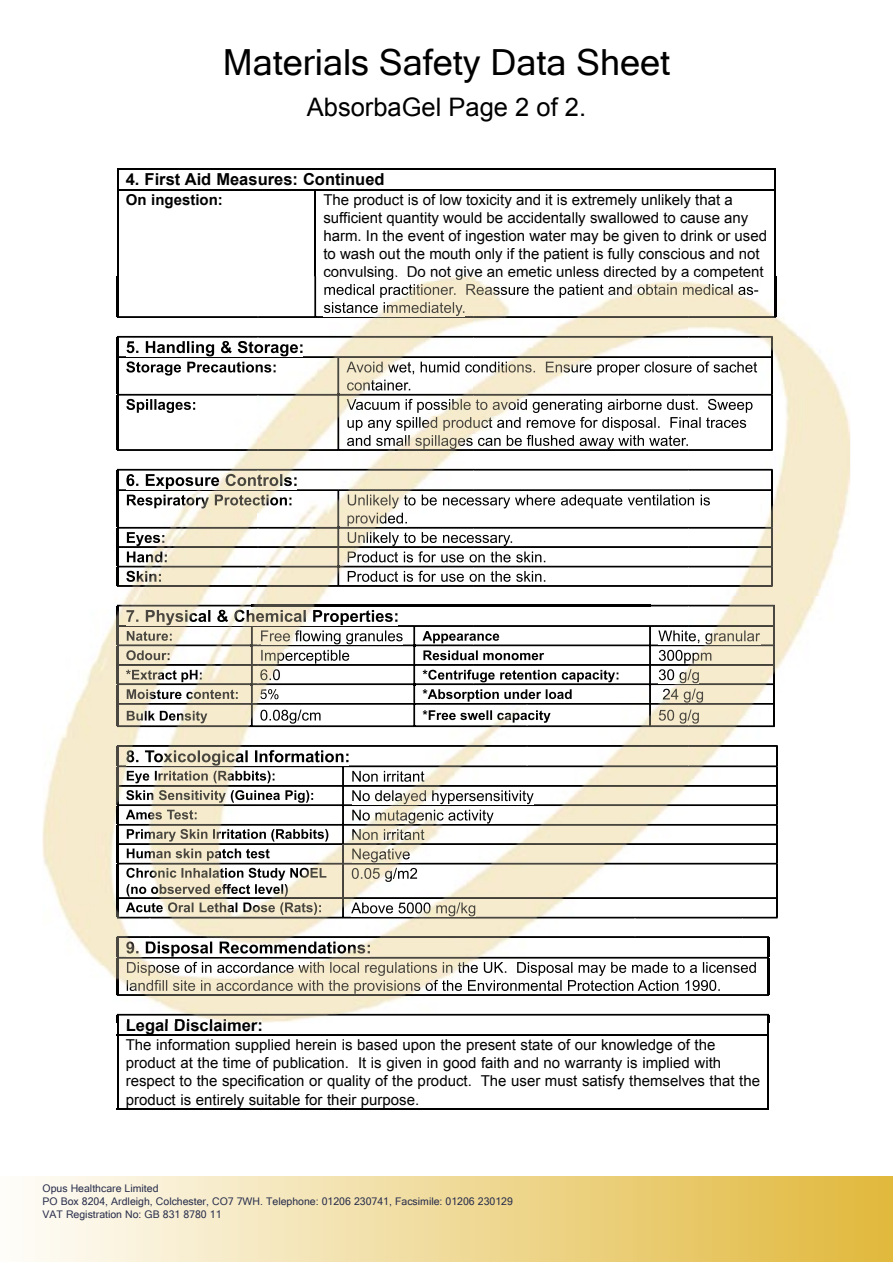
<style>
.page{position:relative;width:893px;height:1263px;background:#fff}
.page>*{position:absolute;margin:0;border:0;box-sizing:border-box;transform-origin:0 0}
.t1{font:36px "Microsoft Sans Serif";color:#000}
.t2{font:25.5px "Arial";color:#000}
.t3{font:700 16.5px "Arial";color:#000}
.t4{font:15px/18px "Arial";color:#000}
.t5{font:700 15px "Arial";color:#000}
.t6{font:10.5px/12.6px "Microsoft Sans Serif";color:#292e4c}
</style>
<div class="page">
<hr style="left:117px;top:168px;width:198px;height:2px;background:#000">
<svg style="left:117px;top:170px;width:1px;height:19px"></svg>
<hr style="left:315px;top:168px;width:461px;height:2px;background:#000">
<svg style="left:774px;top:170px;width:2px;height:19px"></svg>
<hr style="left:117px;top:189px;width:198px;height:1px;background:#000">
<hr style="left:117px;top:190px;width:1px;height:126px;background:#000">
<hr style="left:315px;top:189px;width:461px;height:1px;background:#000">
<hr style="left:315px;top:190px;width:1px;height:126px;background:#000">
<hr style="left:774px;top:190px;width:2px;height:126px;background:#000">
<hr style="left:117px;top:1034px;width:652px;height:2px;background:#000">
<hr style="left:117px;top:1036px;width:1px;height:72px;background:#000">
<hr style="left:767px;top:1036px;width:2px;height:72px;background:#000">
<hr style="left:117px;top:1108px;width:652px;height:1px;background:#000">
<div style="left:0;top:1177px;width:892px;height:85px;background:linear-gradient(to right,#fefdfa,#e1b93d)"></div>
<img style="left:45px;top:276px;width:805px;height:533px">
<img style="left:43px;top:809px;width:107px;height:214px">
<img style="left:743px;top:809px;width:35px;height:214px">
<img style="left:117px;top:276px;width:1px;height:40px">
<img style="left:315px;top:276px;width:1px;height:40px">
<img style="left:774px;top:276px;width:2px;height:40px">
<img style="left:117px;top:316px;width:659px;height:2px">
<img style="left:324px;top:276px;width:440px;height:4px">
<img style="left:324px;top:284px;width:434px;height:14px">
<img style="left:324px;top:302px;width:140px;height:14px">
<img style="left:117px;top:336px;width:655px;height:1px">
<img style="left:118px;top:356px;width:653px;height:2px">
<img style="left:117px;top:359px;width:1px;height:90px">
<svg style="left:117px;top:337px;width:1px;height:22px"></svg>
<img style="left:338px;top:359px;width:1px;height:90px">
<img style="left:771px;top:359px;width:1px;height:90px">
<svg style="left:771px;top:337px;width:1px;height:22px"></svg>
<img style="left:118px;top:394px;width:653px;height:1px">
<img style="left:117px;top:449px;width:655px;height:2px">
<img style="left:127px;top:341px;width:175px;height:15px">
<img style="left:126px;top:361px;width:150px;height:14px">
<img style="left:346px;top:361px;width:411px;height:14px">
<img style="left:347px;top:380px;width:63px;height:10px">
<img style="left:126px;top:399px;width:69px;height:14px">
<img style="left:347px;top:399px;width:406px;height:14px">
<img style="left:347px;top:417px;width:400px;height:14px">
<img style="left:347px;top:435px;width:341px;height:14px">
<img style="left:117px;top:469px;width:655px;height:1px">
<img style="left:118px;top:489px;width:653px;height:2px">
<img style="left:117px;top:492px;width:1px;height:35px">
<svg style="left:117px;top:470px;width:1px;height:22px"></svg>
<img style="left:338px;top:492px;width:1px;height:35px">
<img style="left:771px;top:492px;width:1px;height:35px">
<svg style="left:771px;top:470px;width:1px;height:22px"></svg>
<img style="left:118px;top:527px;width:653px;height:1px">
<img style="left:118px;top:546px;width:653px;height:2px">
<img style="left:118px;top:566px;width:653px;height:1px">
<img style="left:117px;top:585px;width:655px;height:2px">
<svg style="left:117px;top:527px;width:1px;height:59px"></svg>
<svg style="left:338px;top:527px;width:1px;height:59px"></svg>
<svg style="left:771px;top:527px;width:1px;height:59px"></svg>
<img style="left:126px;top:474px;width:171px;height:15px">
<img style="left:127px;top:495px;width:164px;height:13px">
<img style="left:348px;top:495px;width:362px;height:13px">
<img style="left:347px;top:513px;width:60px;height:13px">
<img style="left:127px;top:532px;width:37px;height:14px">
<img style="left:348px;top:532px;width:164px;height:14px">
<img style="left:127px;top:551px;width:40px;height:11px">
<img style="left:348px;top:551px;width:197px;height:11px">
<img style="left:126px;top:571px;width:35px;height:11px">
<img style="left:348px;top:571px;width:197px;height:11px">
<img style="left:117px;top:605px;width:658px;height:1px">
<img style="left:118px;top:625px;width:655px;height:2px">
<img style="left:118px;top:645px;width:655px;height:1px">
<img style="left:118px;top:664px;width:655px;height:2px">
<img style="left:118px;top:683px;width:655px;height:2px">
<img style="left:118px;top:703px;width:655px;height:1px">
<img style="left:649px;top:705px;width:2px;height:20px">
<svg style="left:649px;top:627px;width:2px;height:78px"></svg>
<img style="left:773px;top:705px;width:2px;height:20px">
<svg style="left:773px;top:606px;width:2px;height:99px"></svg>
<img style="left:117px;top:725px;width:658px;height:2px">
<svg style="left:117px;top:606px;width:1px;height:120px"></svg>
<svg style="left:251px;top:627px;width:2px;height:99px"></svg>
<img style="left:118px;top:766px;width:658px;height:152px">
<svg style="left:414px;top:627px;width:1px;height:99px"></svg>
<img style="left:126px;top:610px;width:271px;height:15px">
<img style="left:127px;top:631px;width:45px;height:10px">
<img style="left:261px;top:630px;width:142px;height:14px">
<img style="left:422px;top:631px;width:77px;height:12px">
<img style="left:658px;top:630px;width:102px;height:14px">
<img style="left:126px;top:650px;width:43px;height:10px">
<img style="left:261px;top:650px;width:88px;height:14px">
<img style="left:423px;top:650px;width:121px;height:10px">
<img style="left:659px;top:650px;width:52px;height:14px">
<img style="left:126px;top:670px;width:76px;height:12px">
<img style="left:260px;top:669px;width:20px;height:11px">
<img style="left:423px;top:670px;width:192px;height:12px">
<img style="left:659px;top:669px;width:40px;height:14px">
<img style="left:127px;top:689px;width:111px;height:10px">
<img style="left:260px;top:689px;width:18px;height:10px">
<img style="left:423px;top:689px;width:149px;height:13px">
<img style="left:658px;top:688px;width:45px;height:15px">
<img style="left:127px;top:711px;width:80px;height:12px">
<img style="left:260px;top:709px;width:61px;height:15px">
<img style="left:423px;top:710px;width:128px;height:13px">
<img style="left:659px;top:709px;width:40px;height:15px">
<img style="left:117px;top:745px;width:660px;height:2px">
<img style="left:118px;top:785px;width:658px;height:2px">
<img style="left:118px;top:804px;width:658px;height:2px">
<img style="left:118px;top:824px;width:658px;height:1px">
<img style="left:118px;top:863px;width:658px;height:1px">
<img style="left:117px;top:865px;width:1px;height:32px">
<svg style="left:117px;top:747px;width:1px;height:118px"></svg>
<img style="left:342px;top:865px;width:2px;height:32px">
<svg style="left:342px;top:767px;width:2px;height:98px"></svg>
<img style="left:776px;top:865px;width:1px;height:32px">
<svg style="left:776px;top:747px;width:1px;height:118px"></svg>
<img style="left:118px;top:897px;width:658px;height:2px">
<svg style="left:117px;top:897px;width:1px;height:21px"></svg>
<svg style="left:342px;top:897px;width:2px;height:21px"></svg>
<svg style="left:776px;top:897px;width:1px;height:21px"></svg>
<img style="left:126px;top:750px;width:222px;height:16px">
<img style="left:118px;top:938px;width:649px;height:56px">
<img style="left:127px;top:771px;width:144px;height:12px">
<img style="left:352px;top:771px;width:72px;height:11px">
<img style="left:126px;top:790px;width:183px;height:13px">
<svg style="left:311px;top:793px;width:2px;height:7px"></svg>
<img style="left:352px;top:790px;width:182px;height:14px">
<img style="left:126px;top:810px;width:67px;height:9px">
<svg style="left:195px;top:812px;width:2px;height:7px"></svg>
<img style="left:352px;top:810px;width:142px;height:14px">
<img style="left:127px;top:829px;width:201px;height:13px">
<img style="left:352px;top:829px;width:72px;height:11px">
<img style="left:127px;top:848px;width:143px;height:13px">
<img style="left:352px;top:848px;width:58px;height:14px">
<img style="left:126px;top:868px;width:201px;height:12px">
<img style="left:126px;top:884px;width:162px;height:13px">
<img style="left:352px;top:868px;width:65px;height:14px">
<img style="left:126px;top:902px;width:191px;height:13px">
<svg style="left:319px;top:905px;width:2px;height:7px"></svg>
<img style="left:351px;top:902px;width:124px;height:14px">
<img style="left:117px;top:936px;width:652px;height:2px">
<img style="left:118px;top:957px;width:649px;height:1px">
<img style="left:117px;top:959px;width:1px;height:35px">
<svg style="left:117px;top:938px;width:1px;height:21px"></svg>
<img style="left:118px;top:1015px;width:649px;height:8px">
<img style="left:767px;top:959px;width:2px;height:35px">
<svg style="left:767px;top:938px;width:2px;height:21px"></svg>
<img style="left:117px;top:994px;width:652px;height:2px">
<img style="left:126px;top:941px;width:244px;height:16px">
<img style="left:127px;top:962px;width:630px;height:14px">
<img style="left:127px;top:980px;width:593px;height:14px">
<img style="left:117px;top:1014px;width:652px;height:1px">
<svg style="left:117px;top:1015px;width:1px;height:19px"></svg>
<svg style="left:767px;top:1015px;width:2px;height:19px"></svg>
<img style="left:127px;top:1019px;width:134px;height:4px">
<h1 class="t1" style="left:223px;top:42px;width:449px">Materials Safety Data Sheet</h1>
<h2 class="t2" style="left:307px;top:91px;width:281px">AbsorbaGel Page 2 of 2.</h2>
<p class="t3" style="left:126px;top:169px;width:260px">4. First Aid Measures: Continued</p>
<p class="t5" style="left:126px;top:190px;width:99px">On ingestion:</p>
<p class="t4" style="left:323px;top:191px;width:445px">The product is of low toxicity and it is extremely unlikely that a sufficient quantity would be accidentally swallowed to cause any harm. In the event of ingestion water may be given to drink or used to wash out the mouth only if the patient is fully conscious and not convulsing. Do not give an emetic unless directed by a competent</p>
<p class="t3" style="left:126px;top:1014px;width:139px">Legal Disclaimer:</p>
<p class="t4" style="left:126px;top:1036px;width:636px">The information supplied herein is based upon the present state of our knowledge of the product at the time of publication. It is given in good faith and no warranty is implied with respect to the specification or quality of the product. The user must satisfy themselves that the product is entirely suitable for their purpose.</p>
<p class="t6" style="left:43px;top:1182px;width:472px">Opus Healthcare Limited<br>PO Box 8204, Ardleigh, Colchester, CO7 7WH. Telephone: 01206 230741, Facsimile: 01206 230129<br>VAT Registration No: GB 831 8780 11</p>
</div>
